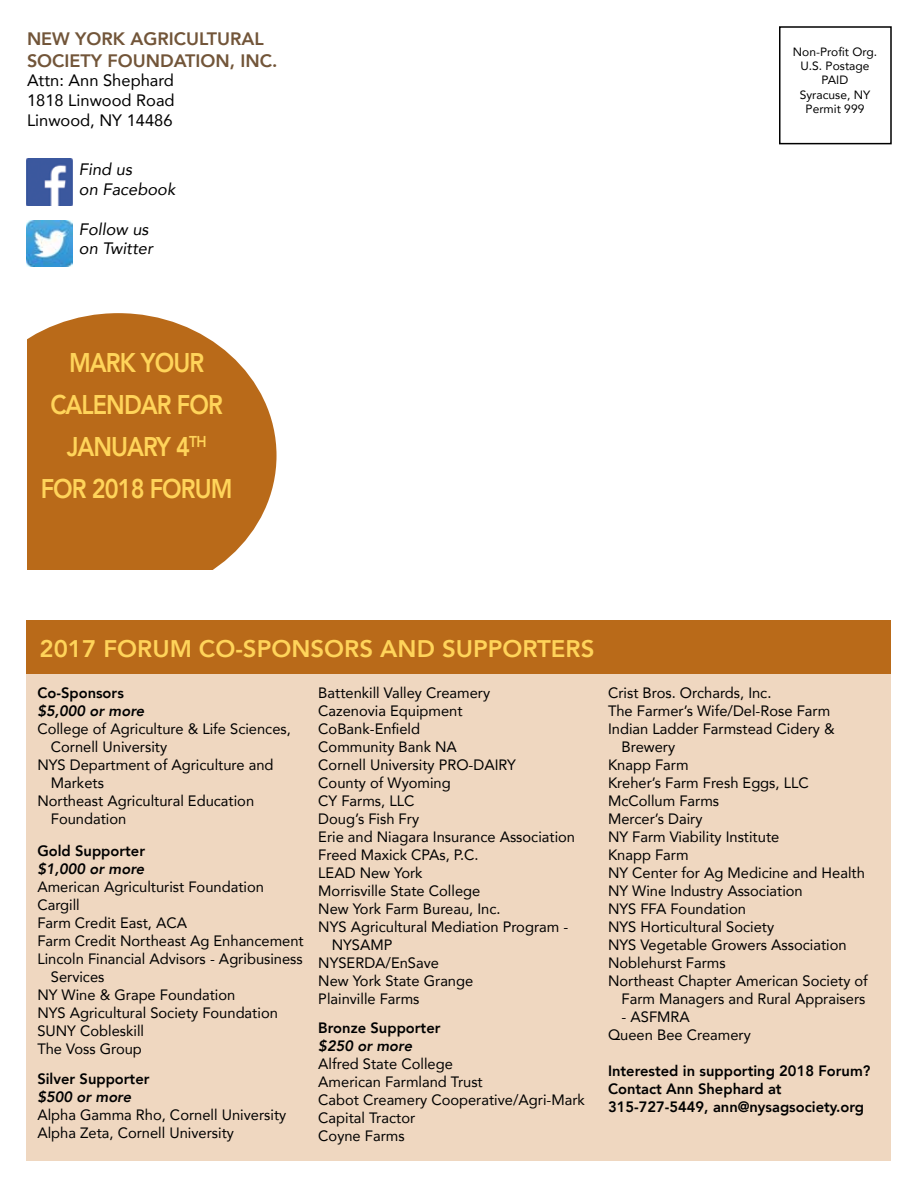
<style>
.page{position:relative;width:918px;height:1188px;background:#fff}
.page>*{position:absolute;margin:0;border:0;box-sizing:border-box;transform-origin:0 0}
.t1{font:800 27px/42px "Avenir";letter-spacing:-.04em;color:#ffd45a;text-align:center;scale:.87 1}
.t2{font:800 24px "Avenir";color:#ffd45a}
.t3{font:800 18px/21.6px "Avenir";color:#725539}
.t4{font:16.5px/19.8px "Avenir";color:#000;text-align:justify}
.t5{font:italic 16.5px/19.8px "Avenir";color:#000}
.t6{font:15px/18px "Avenir";color:#000}
.t7{font:800 15px/18px "Avenir";color:#000}
.t8{font:italic 800 15px "Avenir";color:#000}
.t9{font:12px/14.4px "Avenir";color:#000;text-align:center}
</style>
<div class="page">
<img style="left:26px;top:159px;width:47px;height:46px">
<img style="left:26px;top:220px;width:47px;height:47px">
<div style="left:779px;top:26px;width:113px;height:118px;border:2px solid #000"></div>
<svg style="left:27px;top:313px;width:250px;height:257px;background:#c17c35"></svg>
<div style="left:26px;top:621px;width:865px;height:540px;background:#efd7c0"></div>
<div style="left:26px;top:621px;width:865px;height:53px;background:#b96a19"></div>
<p class="t3" style="left:27px;top:28px;width:252px">NEW YORK AGRICULTURAL<br>SOCIETY FOUNDATION, INC.</p>
<p class="t4" style="left:27px;top:70px;width:149px">Attn: Ann Shephard 1818 Linwood Road Linwood, NY 14486</p>
<p class="t5" style="left:79px;top:160px;width:98px">Find us<br>on Facebook</p>
<p class="t5" style="left:79px;top:219px;width:76px">Follow us on Twitter</p>
<h1 class="t1" style="left:41px;top:341px;width:222px">MARK YOUR<br>CALENDAR FOR<br>JANUARY 4<sup>TH<br></sup>FOR 2018 FORUM</h1>
<p class="t9" style="left:793px;top:44px;width:86px">Non-Profit Org.<br>U.S. Postage<br>PAID<br>Syracuse, NY<br>Permit 999</p>
<h2 class="t2" style="left:40px;top:630px;width:556px">2017 FORUM CO-SPONSORS AND SUPPORTERS</h2>
<p class="t7" style="left:37px;top:684px;width:88px">Co-Sponsors</p>
<p class="t8" style="left:37px;top:702px;width:108px">$5,000 or more</p>
<p class="t6" style="left:37px;top:720px;width:255px">College of Agriculture &amp; Life Sciences,</p>
<p class="t6" style="left:51px;top:738px;width:118px">Cornell University</p>
<p class="t6" style="left:37px;top:756px;width:238px">NYS Department of Agriculture and</p>
<p class="t6" style="left:51px;top:774px;width:55px">Markets</p>
<p class="t6" style="left:37px;top:792px;width:218px">Northeast Agricultural Education</p>
<p class="t6" style="left:51px;top:810px;width:77px">Foundation</p>
<p class="t7" style="left:37px;top:842px;width:109px">Gold Supporter</p>
<p class="t8" style="left:37px;top:860px;width:108px">$1,000 or more</p>
<p class="t6" style="left:37px;top:877px;width:228px">American Agriculturist Foundation</p>
<p class="t6" style="left:37px;top:895px;width:44px">Cargill</p>
<p class="t6" style="left:37px;top:913px;width:151px">Farm Credit East, ACA</p>
<p class="t6" style="left:37px;top:931px;width:268px">Farm Credit Northeast Ag Enhancement</p>
<p class="t6" style="left:37px;top:949px;width:267px">Lincoln Financial Advisors - Agribusiness</p>
<p class="t6" style="left:51px;top:967px;width:55px">Services</p>
<p class="t6" style="left:37px;top:985px;width:200px">NY Wine &amp; Grape Foundation</p>
<p class="t6" style="left:37px;top:1003px;width:242px">NYS Agricultural Society Foundation</p>
<p class="t6" style="left:37px;top:1021px;width:108px">SUNY Cobleskill</p>
<p class="t6" style="left:37px;top:1039px;width:106px">The Voss Group</p>
<p class="t7" style="left:37px;top:1070px;width:114px">Silver Supporter</p>
<p class="t8" style="left:37px;top:1088px;width:95px">$500 or more</p>
<p class="t6" style="left:37px;top:1105px;width:250px">Alpha Gamma Rho, Cornell University<br>Alpha Zeta, Cornell University</p>
<p class="t6" style="left:318px;top:684px;width:173px">Battenkill Valley Creamery</p>
<p class="t6" style="left:318px;top:702px;width:146px">Cazenovia Equipment</p>
<p class="t6" style="left:318px;top:720px;width:103px">CoBank-Enfield</p>
<p class="t6" style="left:318px;top:738px;width:140px">Community Bank NA</p>
<p class="t6" style="left:318px;top:756px;width:199px">Cornell University PRO-DAIRY</p>
<p class="t6" style="left:318px;top:774px;width:134px">County of Wyoming</p>
<p class="t6" style="left:318px;top:792px;width:98px">CY Farms, LLC</p>
<p class="t6" style="left:318px;top:810px;width:102px">Doug’s Fish Fry</p>
<p class="t6" style="left:318px;top:828px;width:258px">Erie and Niagara Insurance Association</p>
<p class="t6" style="left:318px;top:846px;width:162px">Freed Maxick CPAs, P.C.</p>
<p class="t6" style="left:318px;top:864px;width:106px">LEAD New York</p>
<p class="t6" style="left:318px;top:882px;width:164px">Morrisville State College</p>
<p class="t6" style="left:318px;top:900px;width:184px">New York Farm Bureau, Inc.</p>
<p class="t6" style="left:318px;top:918px;width:252px">NYS Agricultural Mediation Program -</p>
<p class="t6" style="left:332px;top:936px;width:62px">NYSAMP</p>
<p class="t6" style="left:318px;top:954px;width:122px">NYSERDA/EnSave</p>
<p class="t6" style="left:318px;top:972px;width:157px">New York State Grange</p>
<p class="t6" style="left:318px;top:990px;width:103px">Plainville Farms</p>
<p class="t7" style="left:318px;top:1019px;width:124px">Bronze Supporter</p>
<p class="t8" style="left:318px;top:1037px;width:95px">$250 or more</p>
<p class="t6" style="left:318px;top:1054px;width:268px">Alfred State College<br>American Farmland Trust<br>Cabot Creamery Cooperative/Agri-Mark<br>Capital Tractor<br>Coyne Farms</p>
<p class="t6" style="left:608px;top:684px;width:165px">Crist Bros. Orchards, Inc.</p>
<p class="t6" style="left:608px;top:702px;width:224px">The Farmer’s Wife/Del-Rose Farm</p>
<p class="t6" style="left:608px;top:720px;width:228px">Indian Ladder Farmstead Cidery &amp;</p>
<p class="t6" style="left:622px;top:738px;width:55px">Brewery</p>
<p class="t6" style="left:608px;top:756px;width:82px">Knapp Farm</p>
<p class="t6" style="left:608px;top:774px;width:202px">Kreher’s Farm Fresh Eggs, LLC</p>
<p class="t6" style="left:608px;top:792px;width:113px">McCollum Farms</p>
<p class="t6" style="left:608px;top:810px;width:96px">Mercer’s Dairy</p>
<p class="t6" style="left:608px;top:828px;width:173px">NY Farm Viability Institute</p>
<p class="t6" style="left:608px;top:846px;width:82px">Knapp Farm</p>
<p class="t6" style="left:608px;top:864px;width:258px">NY Center for Ag Medicine and Health</p>
<p class="t6" style="left:608px;top:882px;width:196px">NY Wine Industry Association</p>
<p class="t6" style="left:608px;top:900px;width:139px">NYS FFA Foundation</p>
<p class="t6" style="left:608px;top:918px;width:168px">NYS Horticultural Society</p>
<p class="t6" style="left:608px;top:936px;width:240px">NYS Vegetable Growers Association</p>
<p class="t6" style="left:608px;top:954px;width:119px">Noblehurst Farms</p>
<p class="t6" style="left:608px;top:972px;width:261px">Northeast Chapter American Society of</p>
<p class="t6" style="left:622px;top:990px;width:245px">Farm Managers and Rural Appraisers</p>
<p class="t6" style="left:608px;top:1008px;width:144px;text-indent:13px">- ASFMRA<br>Queen Bee Creamery</p>
<p class="t7" style="left:608px;top:1062px;width:264px">Interested in supporting 2018 Forum?<br>Contact Ann Shephard at<br>315-727-5449, ann@nysagsociety.org</p>
</div>
